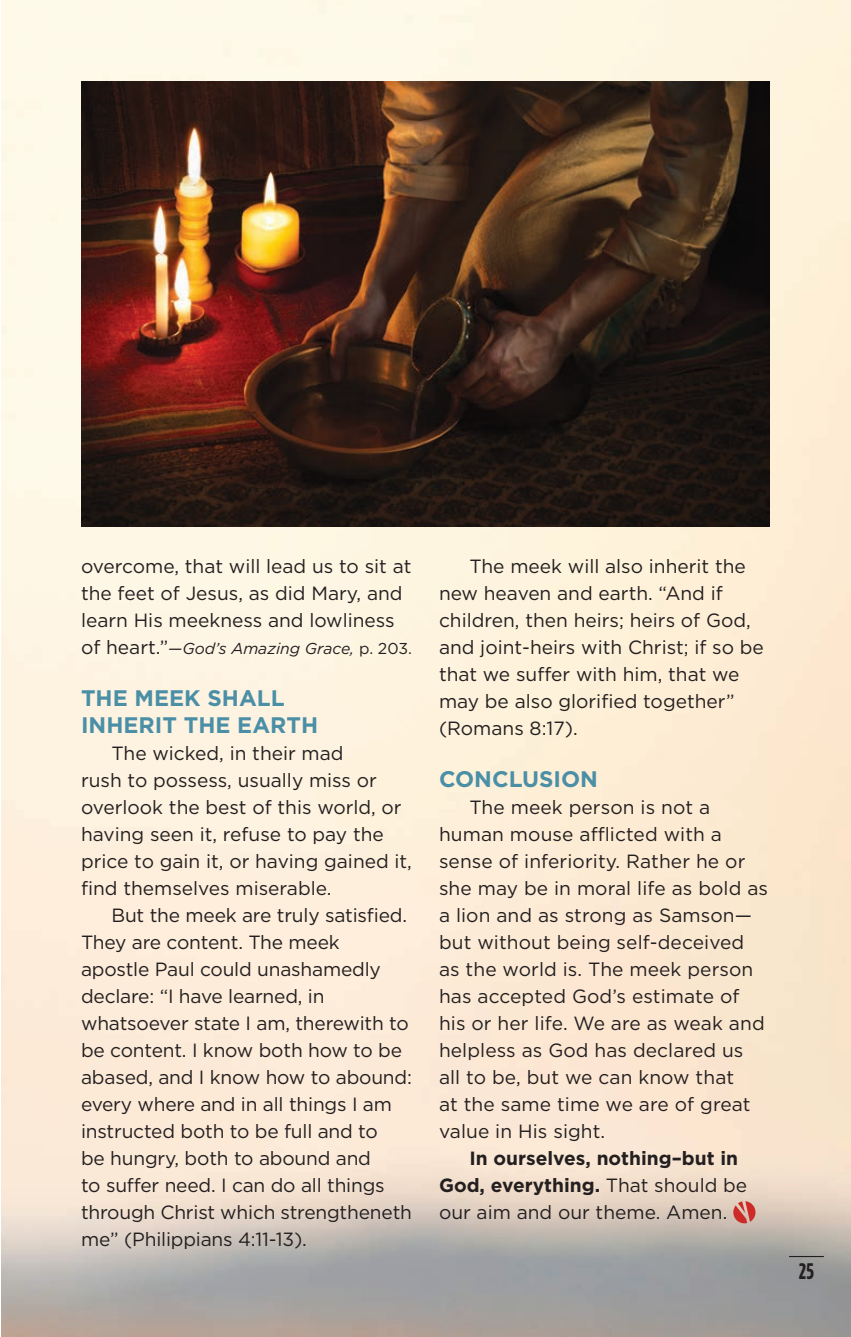
<style>
.page{position:relative;width:851px;height:1337px;background:#fff}
.page>*{position:absolute;margin:0;border:0;box-sizing:border-box;transform-origin:0 0}
.subtitle-bold{font:700 22.5px/27px "Gotham";color:#4b8fa6}
.t1{font:700 22.5px "Gotham Condensed";color:#231f20}
.body{font:19.12px/27px "Gotham";color:#231f20}
.body-2{font:700 19.12px/27px "Gotham";color:#231f20}
.body-3{font:italic 15.75px "Gotham";color:#231f20}
.s1{font-style:normal;font-size:19.12px}
.s2{font-style:normal}
.s3{font-weight:400}
</style>
<div class="page">
<img style="left:2px;top:0;width:848px;height:1336px">
<img style="left:81px;top:81px;width:688px;height:445px">
<svg style="left:733px;top:1201px;width:22px;height:22px"></svg>
<hr style="left:789px;top:1256px;width:34px;height:1px;background:#231f20">
<p class="body" style="left:81px;top:552px;width:332px">overcome, that will lead us to sit at the feet of Jesus, as did Mary, and learn His meekness and lowliness</p>
<p class="body-3" style="left:81px;top:639px;width:332px"><span class="s1">of heart.”</span>—God’s Amazing Grace, <span class="s2">p. 203.</span></p>
<p class="subtitle-bold" style="left:81px;top:684px;width:238px">THE MEEK SHALL<br>INHERIT THE EARTH</p>
<p class="body" style="left:81px;top:739px;width:332px;text-indent:30px">The wicked, in their mad<br>rush to possess, usually miss or overlook the best of this world, or having seen it, refuse to pay the price to gain it, or having gained it, find themselves miserable.</p>
<p class="body" style="left:81px;top:901px;width:332px;text-indent:30px">But the meek are truly satisfied.<br>They are content. The meek apostle Paul could unashamedly declare: “I have learned, in whatsoever state I am, therewith to be content. I know both how to be abased, and I know how to abound: every where and in all things I am instructed both to be full and to<br>be hungry, both to abound and<br>to suffer need. I can do all things through Christ which strengtheneth me” (Philippians 4:11-13).</p>
<p class="body" style="left:439px;top:552px;width:326px;text-indent:30px">The meek will also inherit the new heaven and earth. “And if children, then heirs; heirs of God, and joint-heirs with Christ; if so be that we suffer with him, that we may be also glorified together” (Romans 8:17).</p>
<p class="subtitle-bold" style="left:439px;top:765px;width:161px">CONCLUSION</p>
<p class="body" style="left:439px;top:793px;width:330px;text-indent:30px">The meek person is not a human mouse afflicted with a sense of inferiority. Rather he or she may be in moral life as bold as a lion and as strong as Samson— but without being self-deceived as the world is. The meek person has accepted God’s estimate of his or her life. We are as weak and helpless as God has declared us all to be, but we can know that<br>at the same time we are of great value in His sight.</p>
<p class="body-2" style="left:439px;top:1144px;width:310px;text-indent:30px">In ourselves, nothing–but in<br>God, everything. <span class="s3">That should be our aim and our theme. Amen.</span></p>
<p class="t1" style="left:799px;top:1258px;width:16px">25</p>
</div>
